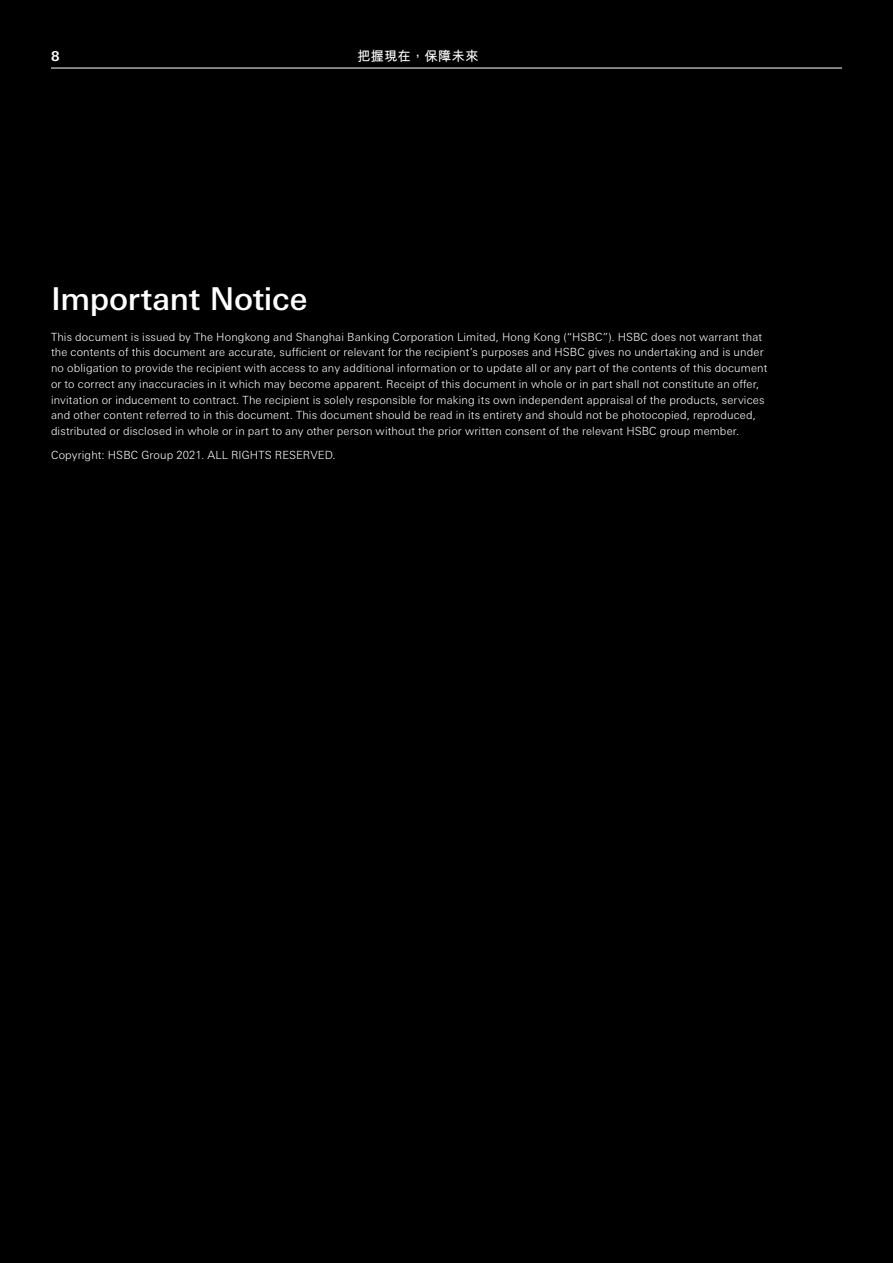
<style>
.page{position:relative;width:893px;height:1263px;background:#000}
.page>*{position:absolute;margin:0;border:0;box-sizing:border-box;transform-origin:0 0}
.t1{font:500 31.5px "Univers Nextfor HSBC";letter-spacing:-.01em;color:#fff}
.t2{font:700 13.5px "M Hei H Kfor HSBC";color:#fff}
.t3{font:700 13.5px "Univers Nextfor HSBC";color:#fff}
.t4{font:300 11.25px/15.8px "Univers Nextfor HSBC";letter-spacing:.015em;color:#fff}
</style>
<div class="page">
<hr style="left:51px;top:68px;width:791px;height:1px;background:#fff">
<p class="t3" style="left:51px;top:47px;width:10px">8</p>
<p class="t2" style="left:357px;top:46px;width:123px">把握現在，保障未來</p>
<h1 class="t1" style="left:51px;top:276px;width:258px">Important Notice</h1>
<p class="t4" style="left:51px;top:328px;width:718px">This document is issued by The Hongkong and Shanghai Banking Corporation Limited, Hong Kong (“HSBC”). HSBC does not warrant that the contents of this document are accurate, sufficient or relevant for the recipient’s purposes and HSBC gives no undertaking and is under no obligation to provide the recipient with access to any additional information or to update all or any part of the contents of this document or to correct any inaccuracies in it which may become apparent. Receipt of this document in whole or in part shall not constitute an offer, invitation or inducement to contract. The recipient is solely responsible for making its own independent appraisal of the products, services and other content referred to in this document. This document should be read in its entirety and should not be photocopied, reproduced, distributed or disclosed in whole or in part to any other person without the prior written consent of the relevant HSBC group member.</p>
<p class="t4" style="left:51px;top:447px;width:286px">Copyright: HSBC Group 2021. ALL RIGHTS RESERVED.</p>
</div>
